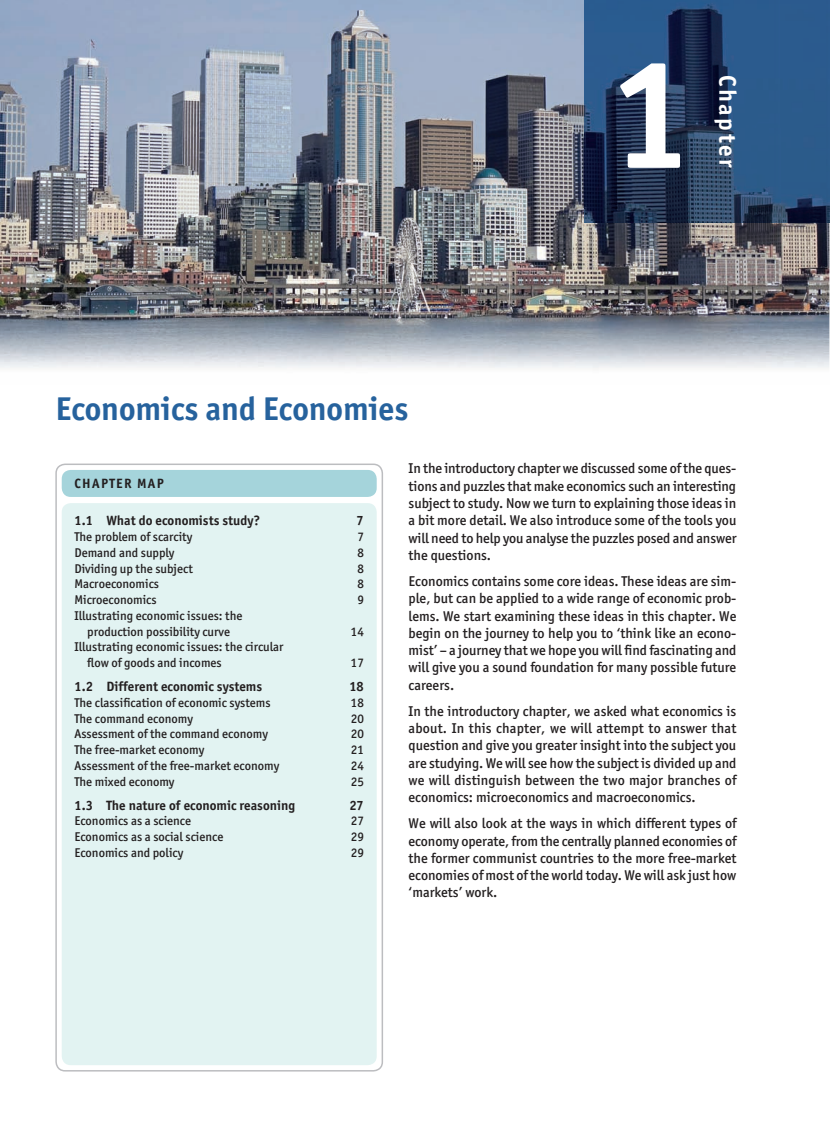
<style>
.page{position:relative;width:830px;height:1127px;background:#fff}
.page>*{position:absolute;margin:0;border:0;box-sizing:border-box;transform-origin:0 0}
.t1{font:700 156px "Officina Sans ITC Pro";color:#fff}
.t2{font:700 33px "Officina Sans ITC Pro";color:#26629d}
.t3{font:700 24px "Officina Sans ITC Pro";letter-spacing:.11em;color:#fff}
.t4{font:500 14.25px/17.2px "Officina Sans ITC Pro";color:#231f20;text-align:justify}
.t5{font:700 13.5px "Officina Sans ITC Pro";color:#231f20}
.t6{font:700 13.5px "Officina Sans ITC Pro";letter-spacing:.1em;color:#231f20}
.t7{font:500 12.75px/15.8px "Officina Sans ITC Pro";color:#231f20;text-align:center}
</style>
<div class="page">
<div style="left:55px;top:463px;width:328px;height:608px;border:2px solid #bcbdc0;border-radius:9px"></div>
<div style="left:62px;top:503px;width:314px;height:562px;background:#e2f3f2;border-radius:9px"></div>
<div style="left:62px;top:470px;width:314px;height:27px;background:#a5d4db;border-radius:9px"></div>
<img style="left:0;top:0;width:829px;height:369px">
<hr style="left:829px;top:0;width:1px;height:223px;background:#3f6da5">
<img style="left:584px;top:0;width:245px;height:223px">
<h2 class="t2" style="left:55px;top:388px;width:354px">Economics and Economies</h2>
<h1 class="t1" style="left:610px;top:18px;width:85px">1</h1>
<h3 class="t3" style="left:742px;top:75px;width:95px;rotate:90deg">Chapter</h3>
<p class="t6" style="left:74px;top:475px;width:91px">CHAPTER MAP</p>
<p class="t5" style="left:74px;top:512px;width:187px">1.1 What do economists study?</p>
<p class="t5" style="left:356px;top:512px;width:9px">7</p>
<p class="t7" style="left:74px;top:529px;width:119px">The problem of scarcity</p>
<p class="t7" style="left:357px;top:529px;width:8px">7</p>
<p class="t7" style="left:74px;top:544px;width:101px">Demand and supply</p>
<p class="t7" style="left:357px;top:544px;width:8px">8</p>
<p class="t7" style="left:74px;top:560px;width:120px">Dividing up the subject</p>
<p class="t7" style="left:357px;top:560px;width:8px">8</p>
<p class="t7" style="left:74px;top:576px;width:86px">Macroeconomics</p>
<p class="t7" style="left:357px;top:576px;width:8px">8</p>
<p class="t7" style="left:74px;top:592px;width:84px">Microeconomics</p>
<p class="t7" style="left:357px;top:592px;width:8px">9</p>
<p class="t7" style="left:74px;top:607px;width:169px">Illustrating economic issues: the production possibility curve</p>
<p class="t7" style="left:351px;top:623px;width:14px">14</p>
<p class="t7" style="left:87px;top:639px;width:198px;text-align:left;text-indent:-13px">Illustrating economic issues: the circular flow of goods and incomes</p>
<p class="t7" style="left:351px;top:655px;width:14px">17</p>
<p class="t5" style="left:74px;top:678px;width:189px">1.2 Different economic systems</p>
<p class="t5" style="left:349px;top:678px;width:16px">18</p>
<p class="t7" style="left:74px;top:694px;width:198px">The classification of economic systems</p>
<p class="t7" style="left:351px;top:694px;width:14px">18</p>
<p class="t7" style="left:74px;top:710px;width:120px">The command economy</p>
<p class="t7" style="left:351px;top:710px;width:14px">20</p>
<p class="t7" style="left:74px;top:726px;width:195px">Assessment of the command economy</p>
<p class="t7" style="left:351px;top:726px;width:14px">20</p>
<p class="t7" style="left:74px;top:742px;width:131px">The free-market economy</p>
<p class="t7" style="left:351px;top:742px;width:14px">21</p>
<p class="t7" style="left:74px;top:757px;width:206px">Assessment of the free-market economy</p>
<p class="t7" style="left:351px;top:757px;width:14px">24</p>
<p class="t7" style="left:74px;top:773px;width:101px">The mixed economy</p>
<p class="t7" style="left:351px;top:773px;width:14px">25</p>
<p class="t5" style="left:74px;top:797px;width:222px">1.3 The nature of economic reasoning</p>
<p class="t5" style="left:349px;top:797px;width:16px">27</p>
<p class="t7" style="left:74px;top:813px;width:118px">Economics as a science</p>
<p class="t7" style="left:351px;top:813px;width:14px">27</p>
<p class="t7" style="left:74px;top:829px;width:150px">Economics as a social science</p>
<p class="t7" style="left:351px;top:829px;width:14px">29</p>
<p class="t7" style="left:74px;top:844px;width:110px">Economics and policy</p>
<p class="t7" style="left:351px;top:844px;width:14px">29</p>
<p class="t4" style="left:408px;top:460px;width:329px">In the introductory chapter we discussed some of the ques&shy;tions and puzzles that make economics such an interesting subject to study. Now we turn to explaining those ideas in a bit more detail. We also introduce some of the tools you will need to help you analyse the puzzles posed and answer the questions.</p>
<p class="t4" style="left:408px;top:572px;width:329px">Economics contains some core ideas. These ideas are sim&shy;ple, but can be applied to a wide range of economic prob&shy;lems. We start examining these ideas in this chapter. We begin on the journey to help you to ‘think like an econo&shy;mist’ – a journey that we hope you will find fascinating and will give you a sound foundation for many possible future careers.</p>
<p class="t4" style="left:408px;top:702px;width:329px">In the introductory chapter, we asked what economics is about. In this chapter, we will attempt to answer that question and give you greater insight into the subject you are studying. We will see how the subject is divided up and we will distinguish between the two major branches of economics: microeconomics and macroeconomics.</p>
<p class="t4" style="left:408px;top:815px;width:329px">We will also look at the ways in which different types of economy operate, from the centrally planned economies of the former communist countries to the more free-market economies of most of the world today. We will ask just how ‘markets’ work.</p>
</div>
